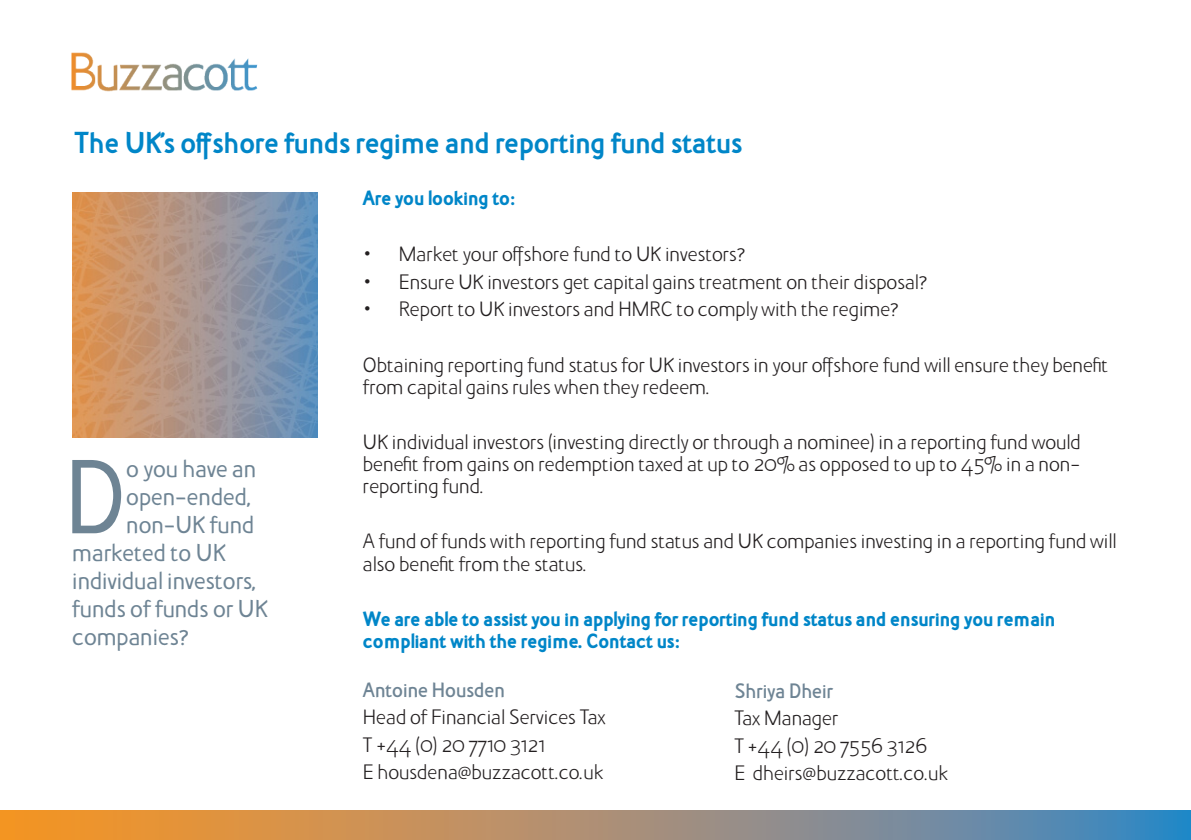
<style>
.page{position:relative;width:1191px;height:840px;background:#fff}
.page>*{position:absolute;margin:0;border:0;box-sizing:border-box;transform-origin:0 0}
.Inital_Paragraph{font:110.6px "Buzzacott Sans 55";color:#6e8494}
.Headline{font:32px "Buzzacott Sans 75";color:#0086c8}
.Inital_Paragraph-2{font:26px "Buzzacott Sans 55";color:#6e8494}
.Body_Copy{font:22px/22px "Buzzacott Sans 45";color:#231f20}
.t1{font:22px/22px "Buzzacott Sans 85";color:#0086c8}
.Body_Copy-2{font:22px "Buzzacott Sans 65";color:#6e8494}
</style>
<div class="page">
<svg style="left:0;top:810px;width:1191px;height:29px;background:#a48e74"></svg>
<img style="left:72px;top:193px;width:245px;height:244px">
<img style="left:71px;top:52px;width:187px;height:40px">
<p class="Headline" style="left:75px;top:124px;width:669px">The UK’s offshore funds regime and reporting fund status</p>
<p class="Inital_Paragraph" style="left:64px;top:436px;width:63px">D</p>
<p class="Inital_Paragraph-2" style="left:126px;top:454px;width:131px">o you have an</p>
<p class="Inital_Paragraph-2" style="left:126px;top:482px;width:127px">open-ended,</p>
<p class="Inital_Paragraph-2" style="left:126px;top:510px;width:130px">non-UK fund</p>
<p class="Inital_Paragraph-2" style="left:72px;top:538px;width:155px">marketed to UK</p>
<p class="Inital_Paragraph-2" style="left:72px;top:566px;width:186px">individual investors,</p>
<p class="Inital_Paragraph-2" style="left:72px;top:594px;width:197px">funds of funds or UK</p>
<p class="Inital_Paragraph-2" style="left:72px;top:622px;width:118px">companies?</p>
<p class="t1" style="left:363px;top:188px;width:154px">Are you looking to:</p>
<p class="Body_Copy" style="left:363px;top:242px;width:384px">• Market your offshore fund to UK investors?</p>
<p class="Body_Copy" style="left:363px;top:269px;width:566px">• Ensure UK investors get capital gains treatment on their disposal?</p>
<p class="Body_Copy" style="left:363px;top:297px;width:537px">• Report to UK investors and HMRC to comply with the regime?</p>
<p class="Body_Copy" style="left:363px;top:352px;width:747px">Obtaining reporting fund status for UK investors in your offshore fund will ensure they benefit from capital gains rules when they redeem.</p>
<p class="Body_Copy" style="left:363px;top:430px;width:719px;text-align:justify">UK individual investors (investing directly or through a nominee) in a reporting fund would benefit from gains on redemption taxed at up to 20% as opposed to up to 45% in a non&shy;reporting fund.</p>
<p class="Body_Copy" style="left:363px;top:529px;width:755px">A fund of funds with reporting fund status and UK companies investing in a reporting fund will also benefit from the status.</p>
<p class="t1" style="left:363px;top:608px;width:694px">We are able to assist you in applying for reporting fund status and ensuring you remain compliant with the regime. Contact us:</p>
<p class="Body_Copy-2" style="left:363px;top:676px;width:143px">Antoine Housden</p>
<p class="Body_Copy" style="left:363px;top:705px;width:244px">Head of Financial Services Tax</p>
<p class="Body_Copy" style="left:363px;top:732px;width:183px">T +44 (0) 20 7710 3121</p>
<p class="Body_Copy" style="left:363px;top:759px;width:242px">E housdena@buzzacott.co.uk</p>
<p class="Body_Copy-2" style="left:734px;top:677px;width:100px">Shriya Dheir</p>
<p class="Body_Copy" style="left:734px;top:706px;width:106px">Tax Manager</p>
<p class="Body_Copy" style="left:734px;top:733px;width:194px">T +44 (0) 20 7556 3126</p>
<p class="Body_Copy" style="left:734px;top:760px;width:215px">E dheirs@buzzacott.co.uk</p>
</div>
